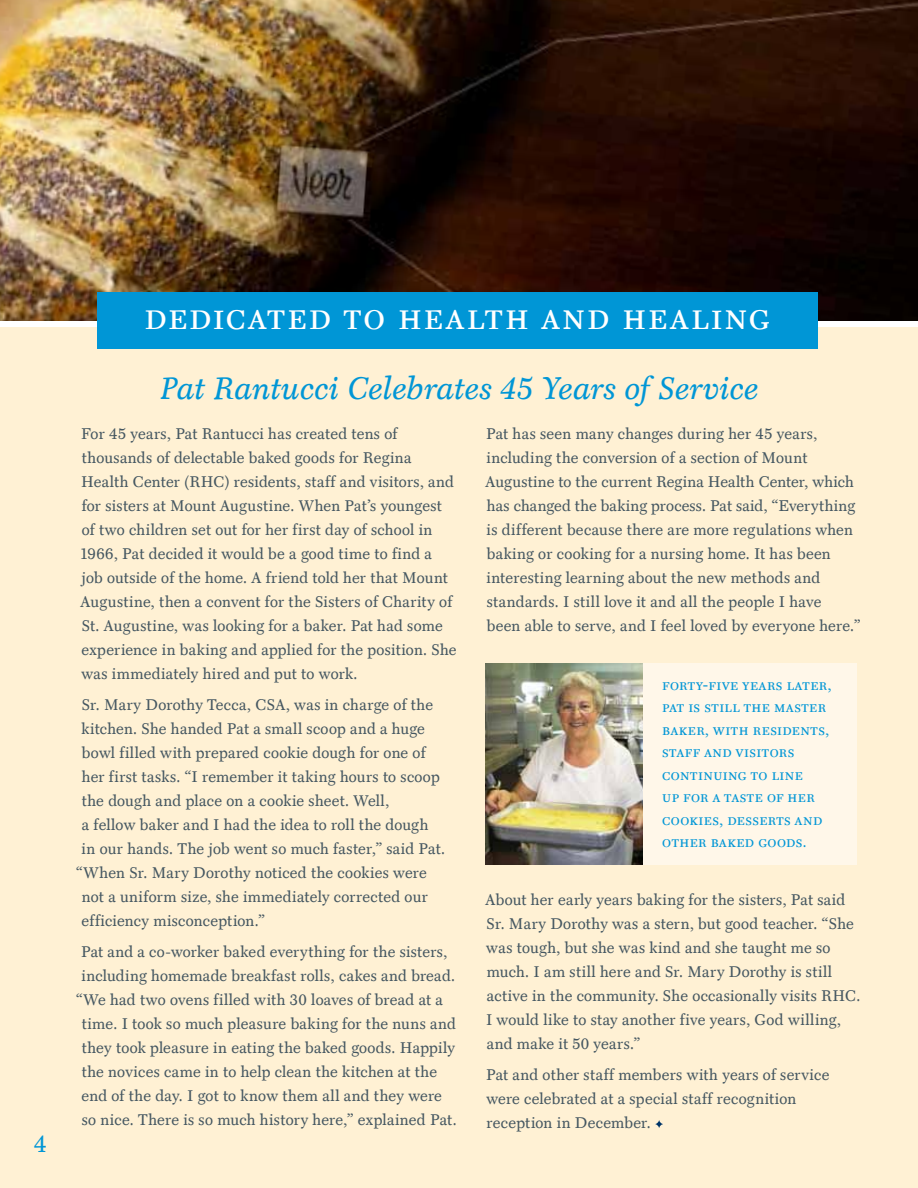
<style>
.page{position:relative;width:918px;height:1188px;background:#fff}
.page>*{position:absolute;margin:0;border:0;box-sizing:border-box;transform-origin:0 0}
.t1{font:36px "Mt.Augustine Small Caps";letter-spacing:.055em;color:#fff}
.t2{font:italic 31.5px "Mt.Augustine";letter-spacing:.015em;color:#0096d6}
.t3{font:24px "Mt.Augustine Roman";color:#0096d6}
.t4{font:15.6px/24px "Mt.Augustine Roman";letter-spacing:.02em;color:#455761}
.t5{font:15px/22.5px "Mt.Augustine Small Caps";letter-spacing:.035em;color:#0096d6}
</style>
<div class="page">
<div style="left:0;top:314px;width:918px;height:874px;background:#fff1d4"></div>
<svg style="left:655px;top:1120px;width:8px;height:8px"></svg>
<img style="left:0;top:0;width:918px;height:321px">
<div style="left:0;top:321px;width:918px;height:6px;background:#fff"></div>
<div style="left:97px;top:293px;width:720px;height:56px;background:#0096d6"></div>
<div style="left:640px;top:663px;width:217px;height:202px;background:#fff7e9"></div>
<img style="left:486px;top:663px;width:156px;height:202px">
<h3 class="t3" style="left:34px;top:1131px;width:14px">4</h3>
<h1 class="t1" style="left:145px;top:298px;width:627px">dedicated to health and healing</h1>
<h2 class="t2" style="left:160px;top:376px;width:600px">Pat Rantucci Celebrates 45 Years of Service</h2>
<p class="t4" style="left:81px;top:422px;width:377px">For 45 years, Pat Rantucci has created tens of thousands of delectable baked goods for Regina Health Center (RHC) residents, staff and visitors, and for sisters at Mount Augustine. When Pat’s youngest of two children set out for her first day of school in 1966, Pat decided it would be a good time to find a job outside of the home. A friend told her that Mount Augustine, then a convent for the Sisters of Charity of St. Augustine, was looking for a baker. Pat had some experience in baking and applied for the position. She was immediately hired and put to work.</p>
<p class="t4" style="left:82px;top:693px;width:353px">Sr. Mary Dorothy Tecca, CSA, was in charge of the</p>
<p class="t4" style="left:82px;top:717px;width:345px">kitchen. She handed Pat a small scoop and a huge</p>
<p class="t4" style="left:82px;top:741px;width:345px">bowl filled with prepared cookie dough for one of</p>
<p class="t4" style="left:82px;top:765px;width:360px">her first tasks. “I remember it taking hours to scoop</p>
<p class="t4" style="left:82px;top:789px;width:309px">the dough and place on a cookie sheet. Well,</p>
<p class="t4" style="left:82px;top:813px;width:348px">a fellow baker and I had the idea to roll the dough</p>
<p class="t4" style="left:82px;top:837px;width:365px">in our hands. The job went so much faster,” said Pat.</p>
<p class="t4" style="left:76px;top:861px;width:352px">“When Sr. Mary Dorothy noticed the cookies were</p>
<p class="t4" style="left:82px;top:885px;width:348px">not a uniform size, she immediately corrected our</p>
<p class="t4" style="left:82px;top:909px;width:185px">efficiency misconception.”</p>
<p class="t4" style="left:81px;top:940px;width:368px">Pat and a co-worker baked everything for the sisters,</p>
<p class="t4" style="left:82px;top:964px;width:375px">including homemade breakfast rolls, cakes and bread.</p>
<p class="t4" style="left:76px;top:988px;width:368px">“We had two ovens filled with 30 loaves of bread at a</p>
<p class="t4" style="left:82px;top:1012px;width:376px">time. I took so much pleasure baking for the nuns and</p>
<p class="t4" style="left:82px;top:1036px;width:375px">they took pleasure in eating the baked goods. Happily</p>
<p class="t4" style="left:82px;top:1060px;width:357px">the novices came in to help clean the kitchen at the</p>
<p class="t4" style="left:82px;top:1084px;width:362px">end of the day. I got to know them all and they were</p>
<p class="t4" style="left:82px;top:1108px;width:376px">so nice. There is so much history here,” explained Pat.</p>
<p class="t4" style="left:486px;top:422px;width:376px">Pat has seen many changes during her 45 years, including the conversion of a section of Mount Augustine to the current Regina Health Center, which has changed the baking process. Pat said, “Everything is different because there are more regulations when baking or cooking for a nursing home. It has been interesting learning about the new methods and standards. I still love it and all the people I have<br>been able to serve, and I feel loved by everyone here.”</p>
<p class="t5" style="left:662px;top:674px;width:171px">forty-five years later, pat is still the master baker, with residents, staff and visitors continuing to line<br>up for a taste of her cookies, desserts and other baked goods.</p>
<p class="t4" style="left:485px;top:888px;width:376px">About her early years baking for the sisters, Pat said Sr. Mary Dorothy was a stern, but good teacher. “She was tough, but she was kind and she taught me so much. I am still here and Sr. Mary Dorothy is still active in the community. She occasionally visits RHC.<br>I would like to stay another five years, God willing, and make it 50 years.”</p>
<p class="t4" style="left:486px;top:1063px;width:345px">Pat and other staff members with years of service were celebrated at a special staff recognition reception in December.</p>
</div>
